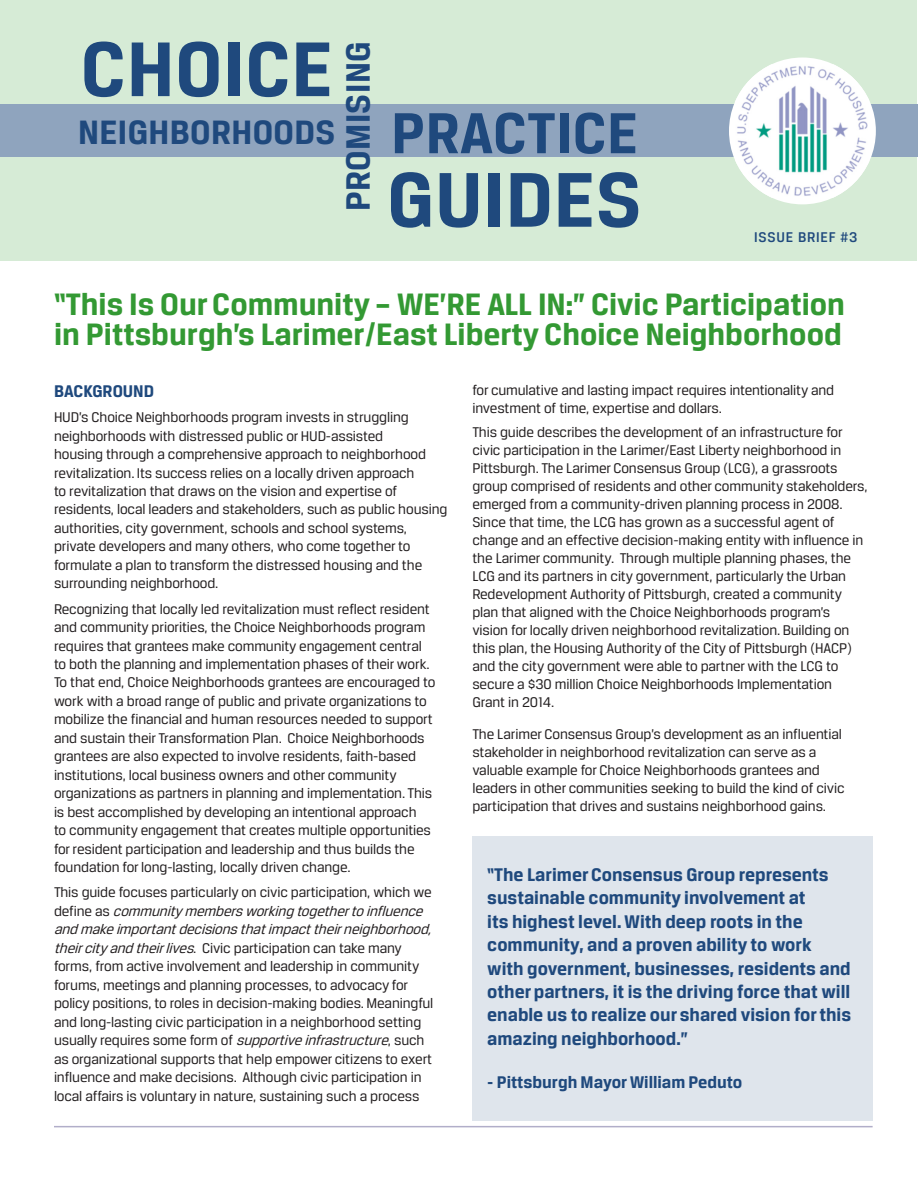
<style>
.page{position:relative;width:918px;height:1188px;background:#fff}
.page>*{position:absolute;margin:0;border:0;box-sizing:border-box;transform-origin:0 0}
.t1{font:700 82.5px "Breuer Text";letter-spacing:.01em;color:#1f497d}
.t2{font:700 61.5px "Breuer Text";letter-spacing:.01em;color:#1f497d}
.t3{font:700 36px "Breuer Text";letter-spacing:.01em;color:#1f497d}
.t4{font:700 33px/30px "Breuer Text";color:#393}
.t5{font:700 19.5px/23.4px "Breuer Text";color:#1f497d}
.t6{font:700 18px "Breuer Text";color:#1f497d}
.t7{font:15px/18.5px "Breuer Text";letter-spacing:-.01em;color:#231f20}
.t8{font:500 15px "Breuer Text";letter-spacing:.05em;color:#1f497d}
.s1{font-style:italic}
</style>
<div class="page">
<div style="left:1px;top:1px;width:916px;height:260px;background:#d6ebd6"></div>
<div style="left:0;top:104px;width:918px;height:53px;background:#8fa4be"></div>
<hr style="left:54px;top:1126px;width:819px;height:1px;background:#b1aec9">
<div style="left:729px;top:58px;width:147px;height:146px;background:#fff;border-radius:50%"></div>
<img style="left:735px;top:64px;width:135px;height:134px">
<div style="left:472px;top:836px;width:401px;height:284px;background:#dfe5ec"></div>
<p class="t1" style="left:81px;top:24px;width:254px">CHOICE</p>
<p class="t3" style="left:78px;top:113px;width:259px">NEIGHBORHOODS</p>
<p class="t3" style="left:339px;top:211px;width:171px;rotate:-90deg">PROMISING</p>
<p class="t2" style="left:391px;top:100px;width:248px">PRACTICE</p>
<p class="t1" style="left:387px;top:155px;width:256px">GUIDES</p>
<p class="t8" style="left:754px;top:229px;width:105px">ISSUE BRIEF #3</p>
<p class="t4" style="left:54px;top:289px;width:792px">“This Is Our Community – WE’RE ALL IN:” Civic Participation in Pittsburgh’s Larimer/East Liberty Choice Neighborhood</p>
<p class="t6" style="left:54px;top:381px;width:102px">BACKGROUND</p>
<p class="t7" style="left:54px;top:408px;width:395px">HUD’s Choice Neighborhoods program invests in struggling neighborhoods with distressed public or HUD-assisted<br>housing through a comprehensive approach to neighborhood revitalization. Its success relies on a locally driven approach<br>to revitalization that draws on the vision and expertise of residents, local leaders and stakeholders, such as public housing authorities, city government, schools and school systems, private developers and many others, who come together to formulate a plan to transform the distressed housing and the surrounding neighborhood.</p>
<p class="t7" style="left:54px;top:599px;width:383px">Recognizing that locally led revitalization must reflect resident and community priorities, the Choice Neighborhoods program requires that grantees make community engagement central to both the planning and implementation phases of their work.<br>To that end, Choice Neighborhoods grantees are encouraged to work with a broad range of public and private organizations to mobilize the financial and human resources needed to support and sustain their Transformation Plan. Choice Neighborhoods grantees are also expected to involve residents, faith-based institutions, local business owners and other community organizations as partners in planning and implementation. This is best accomplished by developing an intentional approach<br>to community engagement that creates multiple opportunities for resident participation and leadership and thus builds the foundation for long-lasting, locally driven change.</p>
<p class="t7" style="left:54px;top:883px;width:383px">This guide focuses particularly on civic participation, which we d e f i n e a s <span class="s1">communitymembersworkingtogethertoinfluence andmakeimportantdecisionsthatimpacttheirneighborhood, theircityandtheirlives</span>. Civic participation can take many forms, from active involvement and leadership in community forums, meetings and planning processes, to advocacy for policy positions, to roles in decision-making bodies. Meaningful and long-lasting civic participation in a neighborhood setting<br>u s u a l l y re q u i re s s o m e fo r m o f <span class="s1">supportiveinfrastructure</span>, s u c h as organizational supports that help empower citizens to exert influence and make decisions. Although civic participation in local affairs is voluntary in nature, sustaining such a process</p>
<p class="t7" style="left:472px;top:381px;width:363px;line-height:18px">for cumulative and lasting impact requires intentionality and investment of time, expertise and dollars.</p>
<p class="t7" style="left:472px;top:423px;width:397px;line-height:18px">This guide describes the development of an infrastructure for civic participation in the Larimer/East Liberty neighborhood in Pittsburgh. The Larimer Consensus Group (LCG), a grassroots group comprised of residents and other community stakeholders, emerged from a community-driven planning process in 2008.<br>Since that time, the LCG has grown as a successful agent of change and an effective decision-making entity with influence in the Larimer community. Through multiple planning phases, the LCG and its partners in city government, particularly the Urban Redevelopment Authority of Pittsburgh, created a community plan that aligned with the Choice Neighborhoods program’s vision for locally driven neighborhood revitalization. Building on this plan, the Housing Authority of the City of Pittsburgh (HACP) and the city government were able to partner with the LCG to secure a $30 million Choice Neighborhoods Implementation Grant in 2014.</p>
<p class="t7" style="left:472px;top:725px;width:374px;line-height:18px">The Larimer Consensus Group’s development as an influential stakeholder in neighborhood revitalization can serve as a valuable example for Choice Neighborhoods grantees and leaders in other communities seeking to build the kind of civic participation that drives and sustains neighborhood gains.</p>
<p class="t5" style="left:487px;top:863px;width:365px">“The Larimer Consensus Group represents sustainable community involvement at<br>its highest level. With deep roots in the community, and a proven ability to work with government, businesses, residents and other partners, it is the driving force that will enable us to realize our shared vision for this amazing neighborhood.”</p>
<p class="t6" style="left:487px;top:1072px;width:257px">- Pittsburgh Mayor William Peduto</p>
</div>
